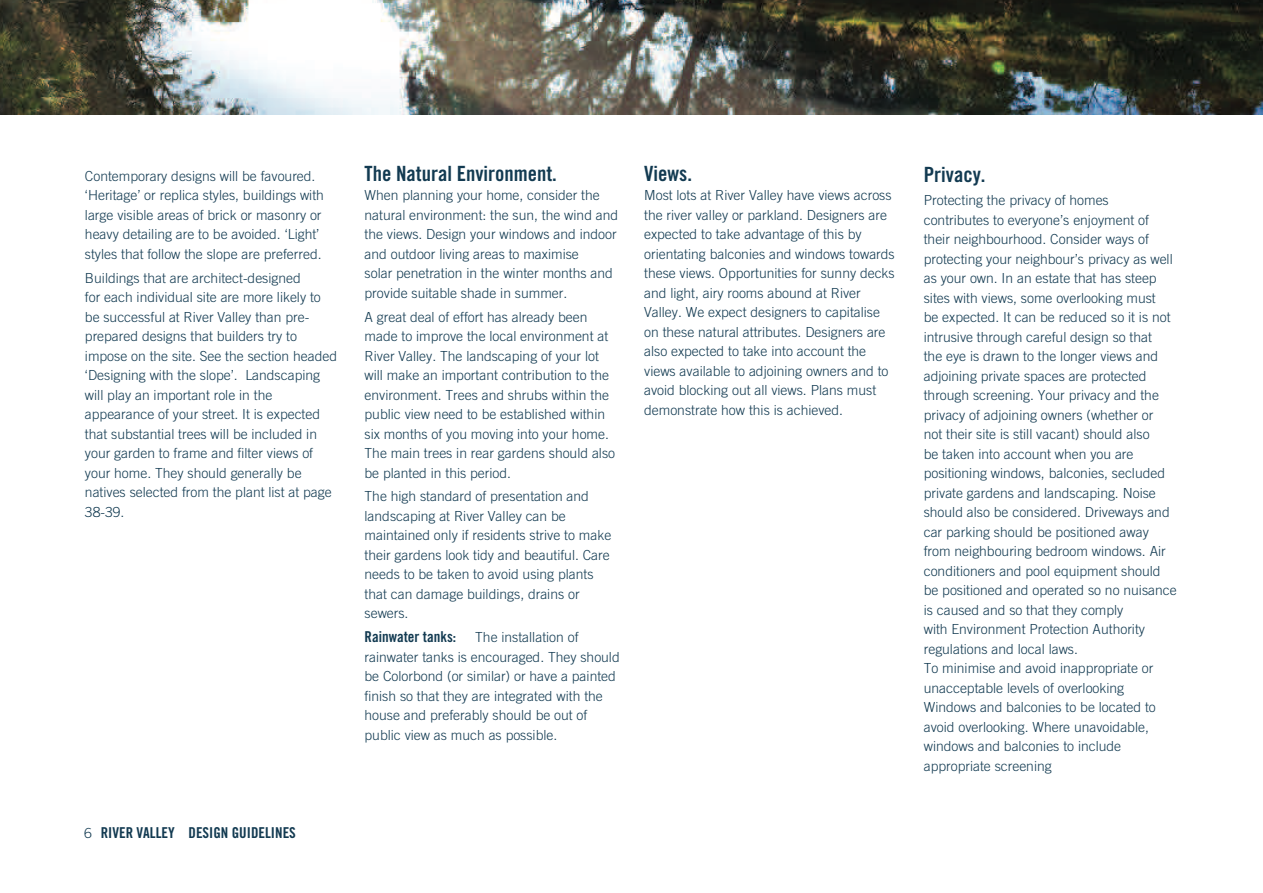
<style>
.page{position:relative;width:1263px;height:893px;background:#fff}
.page>*{position:absolute;margin:0;border:0;box-sizing:border-box;transform-origin:0 0}
.t1{font:21px "Trade Gothic Bold Cond Twenty";color:#123a51}
.t2{font:15px "Trade Gothic Bold Cond Twenty";color:#123a51}
.t3{font:300 13.8px/19.5px "Trade Gothic";color:#123a51}
.s1{font-family:"Trade Gothic";font-weight:300;font-size:13.8px}
</style>
<div class="page">
<img style="left:0;top:0;width:1263px;height:114px">
<p class="t3" style="left:85px;top:166px;width:240px">Contemporary designs will be favoured. ‘Heritage’ or replica styles, buildings with large visible areas of brick or masonry or heavy detailing are to be avoided. ‘Light’ styles that follow the slope are preferred.</p>
<p class="t3" style="left:85px;top:268px;width:254px">Buildings that are architect-designed<br>for each individual site are more likely to be successful at River Valley than pre&shy;prepared designs that builders try to impose on the site. See the section headed ‘Designing with the slope’. Landscaping will play an important role in the appearance of your street. It is expected that substantial trees will be included in your garden to frame and filter views of your home. They should generally be natives selected from the plant list at page 38-39.</p>
<h1 class="t1" style="left:365px;top:161px;width:194px">The Natural Environment.</h1>
<p class="t3" style="left:365px;top:186px;width:255px">When planning your home, consider the natural environment: the sun, the wind and the views. Design your windows and indoor and outdoor living areas to maximise<br>solar penetration in the winter months and provide suitable shade in summer.</p>
<p class="t3" style="left:365px;top:307px;width:252px">A great deal of effort has already been made to improve the local environment at River Valley. The landscaping of your lot will make an important contribution to the environment. Trees and shrubs within the public view need to be established within six months of you moving into your home.<br>The main trees in rear gardens should also be planted in this period.</p>
<p class="t3" style="left:365px;top:487px;width:248px">The high standard of presentation and landscaping at River Valley can be maintained only if residents strive to make their gardens look tidy and beautiful. Care needs to be taken to avoid using plants that can damage buildings, drains or sewers.</p>
<p class="t2" style="left:365px;top:628px;width:93px">Rainwater tanks:</p>
<p class="t3" style="left:365px;top:627px;width:257px;text-indent:111px">The installation of rainwater tanks is encouraged. They should be Colorbond (or similar) or have a painted finish so that they are integrated with the house and preferably should be out of public view as much as possible.</p>
<h1 class="t1" style="left:644px;top:161px;width:49px">Views.</h1>
<p class="t3" style="left:644px;top:186px;width:252px">Most lots at River Valley have views across the river valley or parkland. Designers are expected to take advantage of this by orientating balconies and windows towards these views. Opportunities for sunny decks and light, airy rooms abound at River Valley. We expect designers to capitalise on these natural attributes. Designers are also expected to take into account the views available to adjoining owners and to avoid blocking out all views. Plans must demonstrate how this is achieved.</p>
<p class="t2" style="left:84px;top:824px;width:213px"><span class="s1">6</span> RIVER VALLEY DESIGN GUIDELINES</p>
<h1 class="t1" style="left:924px;top:161px;width:63px">Privacy.</h1>
<p class="t3" style="left:924px;top:191px;width:254px">Protecting the privacy of homes contributes to everyone’s enjoyment of their neighbourhood. Consider ways of protecting your neighbour’s privacy as well as your own. In an estate that has steep sites with views, some overlooking must<br>be expected. It can be reduced so it is not intrusive through careful design so that<br>the eye is drawn to the longer views and adjoining private spaces are protected through screening. Your privacy and the privacy of adjoining owners (whether or<br>not their site is still vacant) should also<br>be taken into account when you are positioning windows, balconies, secluded private gardens and landscaping. Noise should also be considered. Driveways and car parking should be positioned away from neighbouring bedroom windows. Air conditioners and pool equipment should be positioned and operated so no nuisance is caused and so that they comply<br>with Environment Protection Authority regulations and local laws.<br>To minimise and avoid inappropriate or unacceptable levels of overlooking Windows and balconies to be located to avoid overlooking. Where unavoidable, windows and balconies to include appropriate screening</p>
</div>
